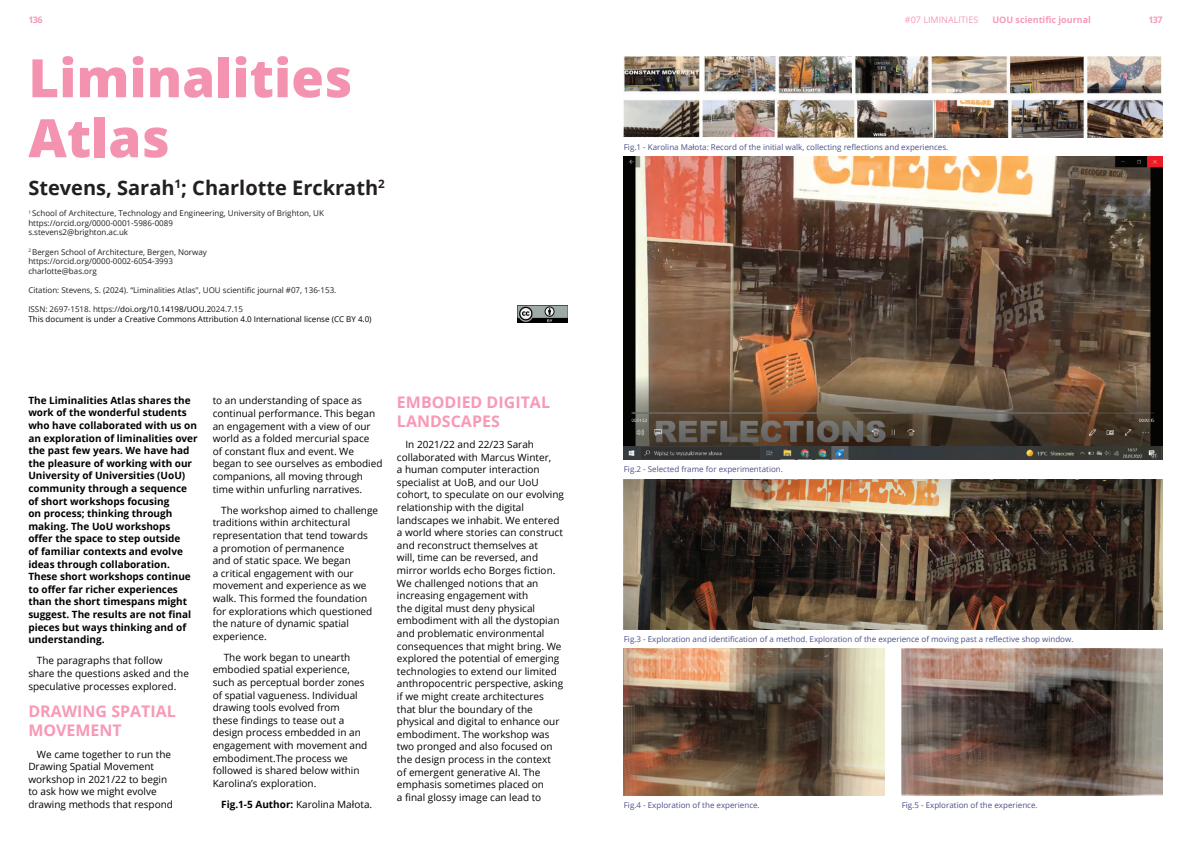
<style>
.page{position:relative;width:1191px;height:842px;background:#fff}
.page>*{position:absolute;margin:0;border:0;box-sizing:border-box;transform-origin:0 0}
.t1{font:800 53px/60px "Open Sans";color:#f493b0}
.t2{font:700 20px "Open Sans";color:#231f20}
.t3{font:700 16px/19.2px "Open Sans";color:#f899b6}
.t4{font:10px/12.6px "Open Sans";color:#000001}
.t5{font:700 10px/12.6px "Open Sans";color:#000001}
.t6{font:700 9px "Open Sans";color:#f899b6}
.t7{font:9px "Open Sans";color:#f899b6}
.t8{font:8px/9.6px "Open Sans";color:#231f20}
.t9{font:8px "Open Sans";color:#4b508a}
.t10{font:8px/9.6px "Open Sans";color:#000}
.s1{color:#231f20}
.s2{font-weight:700}
</style>
<div class="page">
<img style="left:518px;top:306px;width:49px;height:16px">
<img style="left:624px;top:157px;width:538px;height:302px">
<img style="left:624px;top:479px;width:538px;height:151px">
<img style="left:624px;top:57px;width:538px;height:80px">
<img style="left:901px;top:649px;width:261px;height:146px">
<img style="left:624px;top:649px;width:260px;height:146px">
<p class="t6" style="left:28px;top:14px;width:16px">136</p>
<p class="t7" style="left:905px;top:14px;width:75px">#07 LIMINALITIES</p>
<p class="t6" style="left:992px;top:14px;width:100px">UOU scientific journal</p>
<p class="t6" style="left:1148px;top:14px;width:16px">137</p>
<h1 class="t1" style="left:28px;top:45px;width:325px">Liminalities<br>Atlas</h1>
<h2 class="t2" style="left:28px;top:173px;width:358px">Stevens, Sarah<sup>1</sup>; Charlotte Erckrath<sup>2</sup></h2>
<p class="t8" style="left:28px;top:208px;width:297px"><sup>1</sup> School of Architecture, Technology and Engineering, University of Brighton, UK https://orcid.org/0000-0001-5986-0089<br>s.stevens2@brighton.ac.uk</p>
<p class="t8" style="left:28px;top:247px;width:180px"><sup>2</sup> Bergen School of Architecture, Bergen, Norway https://orcid.org/0000-0002-6054-3993 charlotte@bas.org</p>
<p class="t8" style="left:28px;top:285px;width:309px">Citation: Stevens, S. (2024). “Liminalities Atlas", UOU scientific journal #07, 136-153.</p>
<p class="t10" style="left:28px;top:304px;width:345px"><span class="s1">ISSN: 2697-1518. https://</span>doi.org/10.14198/UOU.2<span class="s1">024.7.15<br></span>This document is under a Creative Commons Attribution 4.0 International license (CC BY 4.0)</p>
<p class="t5" style="left:28px;top:394px;width:171px">The Liminalities Atlas shares the work of the wonderful students who have collaborated with us on an exploration of liminalities over the past few years. We have had the pleasure of working with our<br>University of Universities (UoU) community through a sequence of short workshops focusing<br>on process; thinking through making. The UoU workshops<br>offer the space to step outside<br>of familiar contexts and evolve ideas through collaboration.<br>These short workshops continue to offer far richer experiences than the short timespans might suggest. The results are not final pieces but ways thinking and of understanding.</p>
<p class="t4" style="left:28px;top:654px;width:162px;text-indent:9px">The paragraphs that follow share the questions asked and the speculative processes explored.</p>
<h3 class="t3" style="left:28px;top:701px;width:149px">DRAWING SPATIAL<br>MOVEMENT</h3>
<p class="t4" style="left:28px;top:747px;width:146px;text-indent:9px">We came together to run the<br>Drawing Spatial Movement workshop in 2021/22 to begin to ask how we might evolve drawing methods that respond</p>
<p class="t4" style="left:213px;top:394px;width:171px">to an understanding of space as continual performance. This began an engagement with a view of our world as a folded mercurial space<br>of constant flux and event. We began to see ourselves as embodied companions, all moving through time within unfurling narratives.</p>
<p class="t4" style="left:213px;top:503px;width:167px;text-indent:9px">The workshop aimed to challenge traditions within architectural representation that tend towards<br>a promotion of permanence<br>and of static space. We began<br>a critical engagement with our movement and experience as we walk. This formed the foundation for explorations which questioned the nature of dynamic spatial experience.</p>
<p class="t4" style="left:213px;top:651px;width:156px;text-indent:11px">The work began to unearth embodied spatial experience, such as perceptual border zones of spatial vagueness. Individual drawing tools evolved from these findings to tease out a design process embedded in an engagement with movement and embodiment.The process we followed is shared below within<br>Karolina’s exploration.</p>
<p class="t4" style="left:221px;top:798px;width:153px"><span class="s2">Fig.1-5 Author:</span> Karolina Małota.</p>
<h3 class="t3" style="left:397px;top:392px;width:154px">EMBODIED DIGITAL<br>LANDSCAPES</h3>
<p class="t4" style="left:397px;top:438px;width:169px;text-indent:9px">In 2021/22 and 22/23 Sarah collaborated with Marcus Winter,<br>a human computer interaction specialist at UoB, and our UoU cohort, to speculate on our evolving relationship with the digital landscapes we inhabit. We entered a world where stories can construct and reconstruct themselves at<br>will, time can be reversed, and mirror worlds echo Borges fiction.<br>We challenged notions that an increasing engagement with<br>the digital must deny physical embodiment with all the dystopian and problematic environmental consequences that might bring. We explored the potential of emerging technologies to extend our limited anthropocentric perspective, asking if we might create architectures that blur the boundary of the physical and digital to enhance our embodiment. The workshop was two pronged and also focused on the design process in the context<br>of emergent generative AI. The emphasis sometimes placed on<br>a final glossy image can lead to</p>
<p class="t9" style="left:624px;top:142px;width:326px">Fig.1 - Karolina Małota: Record of the initial walk, collecting reflections and experiences.</p>
<p class="t9" style="left:624px;top:464px;width:160px">Fig.2 - Selected frame for experimentation.</p>
<p class="t9" style="left:624px;top:634px;width:451px">Fig.3 - Exploration and identification of a method. Exploration of the experience of moving past a reflective shop window.</p>
<p class="t9" style="left:624px;top:799px;width:137px">Fig.4 - Exploration of the experience.</p>
<p class="t9" style="left:901px;top:799px;width:137px">Fig.5 - Exploration of the experience.</p>
</div>
